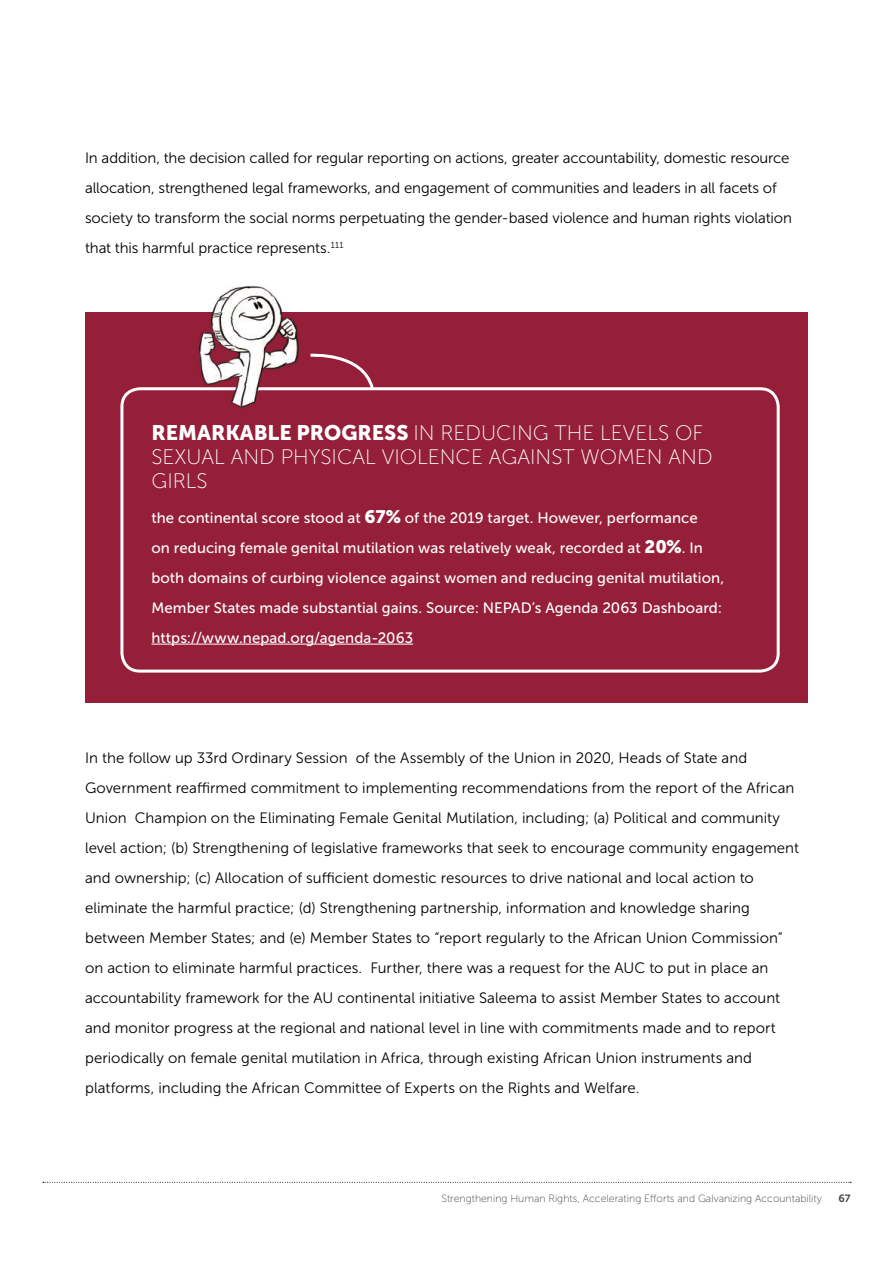
<style>
.page{position:relative;width:893px;height:1263px;background:#fff}
.page>*{position:absolute;margin:0;border:0;box-sizing:border-box;transform-origin:0 0}
.t1{font:21px/24px "Museo Sans 100";color:#fff}
.t2{font:15px/30px "Museo Sans 300";color:#000}
.t3{font:15px/30px "Museo Sans 500";letter-spacing:.005em;color:#fff}
.t4{font:10.5px "Museo Sans 100";color:#414042}
.t5{font:10.5px "Museo Sans 700";color:#414042}
.s1{font-family:"Museo Sans 900"}
.s2{font-family:"Museo Sans 900";font-size:18px}
</style>
<div class="page">
<svg style="left:43px;top:1182px;width:808px;height:1px"></svg>
<div style="left:85px;top:313px;width:723px;height:390px;background:#951f39"></div>
<hr style="left:151px;top:644px;width:262px;height:1px;background:#fff">
<svg style="left:329px;top:355px;width:45px;height:32px"></svg>
<div style="left:120px;top:387px;width:660px;height:286px;border:3px solid #fff;border-radius:18px"></div>
<img style="left:185px;top:285px;width:144px;height:123px">
<p class="t2" style="left:85px;top:142px;width:708px">In addition, the decision called for regular reporting on actions, greater accountability, domestic resource allocation, strengthened legal frameworks, and engagement of communities and leaders in all facets of society to transform the social norms perpetuating the gender-based violence and human rights violation that this harmful practice represents.<sup>111</sup></p>
<h1 class="t1" style="left:151px;top:421px;width:563px"><span class="s1">REMARKABLE PROGRESS</span> IN REDUCING THE LEVELS OF<br>SEXUAL AND PHYSICAL VIOLENCE AGAINST WOMEN AND<br>GIRLS</h1>
<p class="t3" style="left:151px;top:502px;width:574px">the continental score stood at <span class="s2">67%</span> of the 2019 target. However, performance<br>on reducing female genital mutilation was relatively weak, recorded at <span class="s2">20%</span>. In both domains of curbing violence against women and reducing genital mutilation, Member States made substantial gains. Source: NEPAD’s Agenda 2063 Dashboard: https://www.nepad.org/agenda-2063</p>
<p class="t2" style="left:85px;top:742px;width:716px">In the follow up 33rd Ordinary Session of the Assembly of the Union in 2020, Heads of State and Government reaffirmed commitment to implementing recommendations from the report of the African Union Champion on the Eliminating Female Genital Mutilation, including; (a) Political and community level action; (b) Strengthening of legislative frameworks that seek to encourage community engagement and ownership; (c) Allocation of sufficient domestic resources to drive national and local action to eliminate the harmful practice; (d) Strengthening partnership, information and knowledge sharing between Member States; and (e) Member States to “report regularly to the African Union Commission” on action to eliminate harmful practices. Further, there was a request for the AUC to put in place an accountability framework for the AU continental initiative Saleema to assist Member States to account and monitor progress at the regional and national level in line with commitments made and to report periodically on female genital mutilation in Africa, through existing African Union instruments and platforms, including the African Committee of Experts on the Rights and Welfare.</p>
<p class="t4" style="left:441px;top:1192px;width:382px">Strengthening Human Rights, Accelerating Efforts and Galvanizing Accountability</p>
<p class="t5" style="left:838px;top:1192px;width:14px">67</p>
</div>
